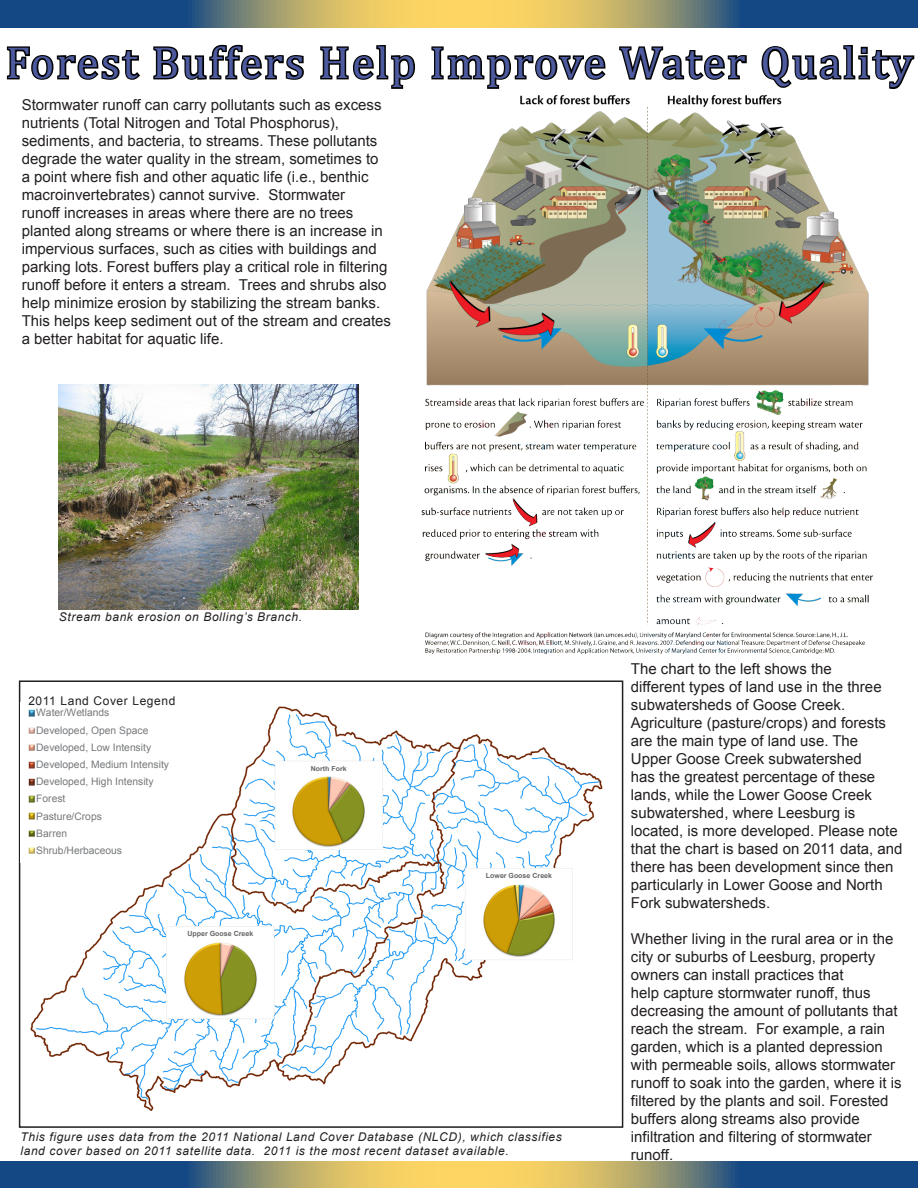
<style>
.page{position:relative;width:918px;height:1188px;background:#fff}
.page>*{position:absolute;margin:0;border:0;box-sizing:border-box;transform-origin:0 0}
.t1{font:45px "Cambria";letter-spacing:.05em;color:#4d5a9e}
.t2{font:15px/18px "Arial";color:#231f20}
.t3{font:italic 12px "Arial";letter-spacing:.05em;color:#231f20}
.t4{font:12px "Arial";letter-spacing:.05em;color:#231f20}
.t5{font:10.35px/17.2px "Arial";color:#76787b}
.t6{font:700 7.05px "Arial";color:#656568}
.t7{font:700 6.9px "Arial";color:#656568}
.t8{font:700 6.75px "Arial";color:#656568;scale:1.04 1}
</style>
<div class="page">
<svg style="left:0;top:1162px;width:918px;height:26px;background:#778475"></svg>
<svg style="left:0;top:1px;width:918px;height:27px;background:#778475"></svg>
<svg style="left:6px;top:46px;width:134px;height:34px"></svg>
<svg style="left:153px;top:44px;width:151px;height:36px"></svg>
<svg style="left:320px;top:45px;width:96px;height:44px"></svg>
<svg style="left:431px;top:46px;width:175px;height:43px"></svg>
<svg style="left:619px;top:46px;width:128px;height:34px"></svg>
<svg style="left:761px;top:45px;width:154px;height:44px"></svg>
<img style="left:421px;top:94px;width:452px;height:559px">
<img style="left:59px;top:385px;width:300px;height:225px">
<img style="left:30px;top:706px;width:573px;height:405px">
<div style="left:19px;top:680px;width:604px;height:448px;border:2px solid #231f20"></div>
<svg style="left:275px;top:761px;width:108px;height:89px"></svg>
<svg style="left:465px;top:868px;width:108px;height:92px"></svg>
<svg style="left:21px;top:703px;width:154px;height:159px"></svg>
<svg style="left:166px;top:926px;width:108px;height:93px"></svg>
<p class="t1" style="left:6px;top:36px;width:908px">Forest Buffers Help Improve Water Quality</p>
<p class="t2" style="left:22px;top:96px;width:371px">Stormwater runoff can carry pollutants such as excess nutrients (Total Nitrogen and Total Phosphorus), sediments, and bacteria, to streams. These pollutants degrade the water quality in the stream, sometimes to<br>a point where fish and other aquatic life (i.e., benthic macroinvertebrates) cannot survive. Stormwater<br>runoff increases in areas where there are no trees planted along streams or where there is an increase in impervious surfaces, such as cities with buildings and parking lots. Forest buffers play a critical role in filtering runoff before it enters a stream. Trees and shrubs also help minimize erosion by stabilizing the stream banks.<br>This helps keep sediment out of the stream and creates a better habitat for aquatic life.</p>
<p class="t3" style="left:59px;top:609px;width:245px">Stream bank erosion on Bolling’s Branch.</p>
<p class="t4" style="left:28px;top:693px;width:149px">2011 Land Cover Legend</p>
<p class="t5" style="left:36px;top:704px;width:134px">Water/Wetlands<br>Developed, Open Space<br>Developed, Low Intensity<br>Developed, Medium Intensity<br>Developed, High Intensity<br>Forest<br>Pasture/Crops<br>Barren<br>Shrub/Herbaceous</p>
<p class="t8" style="left:311px;top:764px;width:36px">North Fork</p>
<p class="t6" style="left:187px;top:929px;width:67px">Upper Goose Creek</p>
<p class="t7" style="left:486px;top:871px;width:68px">Lower Goose Creek</p>
<p class="t3" style="left:20px;top:1129px;width:543px">This figure uses data from the 2011 National Land Cover Database (NLCD), which classifies</p>
<p class="t3" style="left:20px;top:1143px;width:490px">land cover based on 2011 satellite data. 2011 is the most recent dataset available.</p>
<p class="t2" style="left:631px;top:660px;width:273px">The chart to the left shows the<br>different types of land use in the three subwatersheds of Goose Creek.<br>Agriculture (pasture/crops) and forests are the main type of land use. The Upper Goose Creek subwatershed<br>has the greatest percentage of these lands, while the Lower Goose Creek subwatershed, where Leesburg is located, is more developed. Please note that the chart is based on 2011 data, and there has been development since then particularly in Lower Goose and North Fork subwatersheds.</p>
<p class="t2" style="left:631px;top:930px;width:272px">Whether living in the rural area or in the city or suburbs of Leesburg, property owners can install practices that<br>help capture stormwater runoff, thus decreasing the amount of pollutants that reach the stream. For example, a rain garden, which is a planted depression with permeable soils, allows stormwater runoff to soak into the garden, where it is filtered by the plants and soil. Forested buffers along streams also provide infiltration and filtering of stormwater runoff.</p>
</div>
